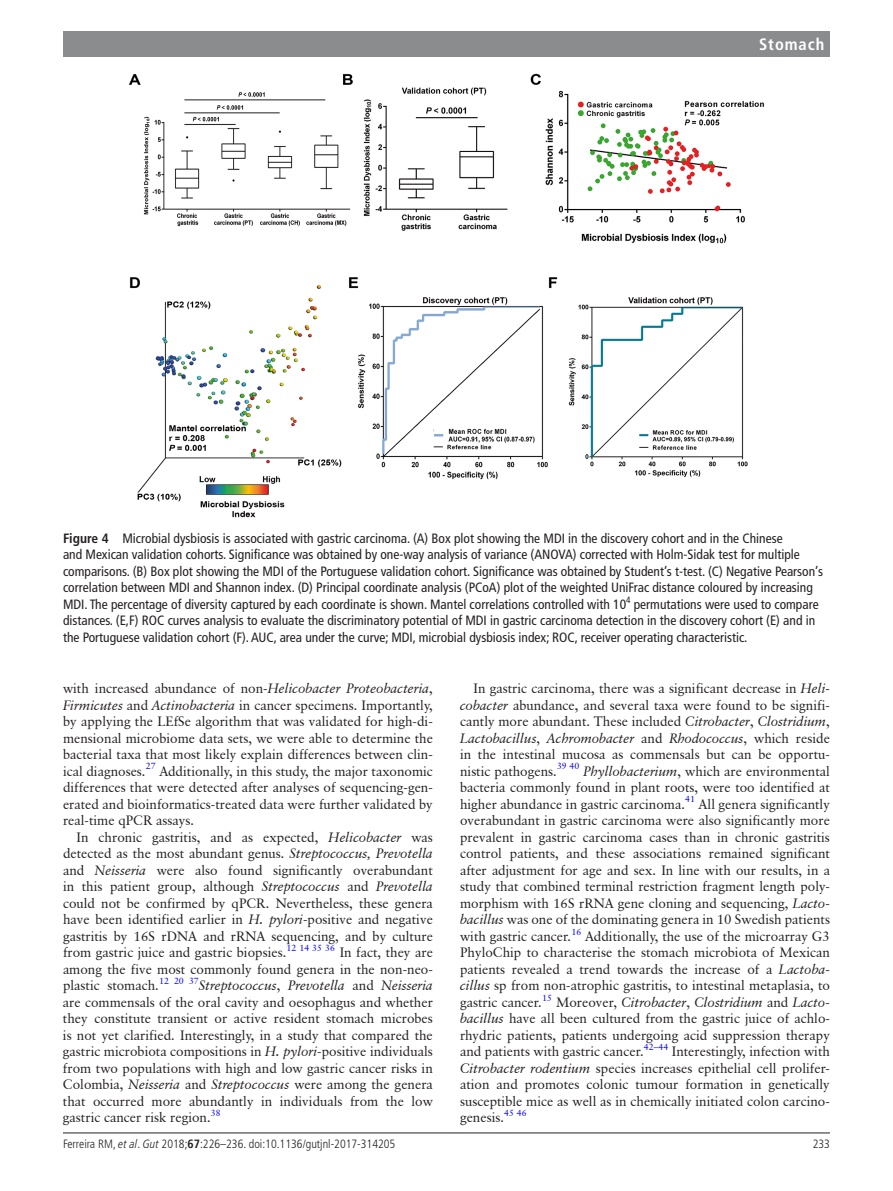
<style>
.page{position:relative;width:893px;height:1191px;background:#fff}
.page>*{position:absolute;margin:0;border:0;box-sizing:border-box;transform-origin:0 0}
.t1{font:700 condensed 16.5px "Frutiger LT Pro";color:#fff}
.t2{font:13.5px/16.5px "Classical Garamond BT";color:#231f20;text-align:justify}
.t3{font:condensed 13.5px/16.5px "Frutiger LT Pro";color:#231f20}
.t4{font:300 condensed 12px "Frutiger LT Pro";color:#231f20}
.s1{font-weight:700}
.s2{font-style:italic}
</style>
<div class="page">
<hr style="left:63px;top:1132px;width:767px;height:1px;background:#231f20">
<img style="left:128px;top:73px;width:636px;height:445px">
<div style="left:63px;top:31px;width:767px;height:25px;background:#8a8c8e"></div>
<p class="t1" style="left:759px;top:34px;width:67px">Stomach</p>
<p class="t3" style="left:63px;top:530px;width:761px"><span class="s1">Figure 4</span> Microbial dysbiosis is associated with gastric carcinoma. (A) Box plot showing the MDI in the discovery cohort and in the Chinese<br>and Mexican validation cohorts. Significance was obtained by one-way analysis of variance (ANOVA) corrected with Holm-Sidak test for multiple comparisons. (B) Box plot showing the MDI of the Portuguese validation cohort. Significance was obtained by Student’s t-test. (C) Negative Pearson’s correlation between MDI and Shannon index. (D) Principal coordinate analysis (PCoA) plot of the weighted UniFrac distance coloured by increasing MDI. The percentage of diversity captured by each coordinate is shown. Mantel correlations controlled with 10<sup>4</sup> permutations were used to compare distances. (E,F) ROC curves analysis to evaluate the discriminatory potential of MDI in gastric carcinoma detection in the discovery cohort (E) and in the Portuguese validation cohort (F). AUC, area under the curve; MDI, microbial dysbiosis index; ROC, receiver operating characteristic.</p>
<p class="t2" style="left:63px;top:680px;width:371px">with increased abundance of non-<span class="s2">Helicobacter Proteobacteria</span>, <span class="s2">Firmicutes</span> and <span class="s2">Actinobacteria</span> in cancer specimens. Importantly, by applying the LEfSe algorithm that was validated for high-di&shy;mensional microbiome data sets, we were able to determine the bacterial taxa that most likely explain differences between clin&shy;ical diagnoses.<sup>27</sup> Additionally, in this study, the major taxonomic differences that were detected after analyses of sequencing-gen&shy;erated and bioinformatics-treated data were further validated by real-time qPCR assays.</p>
<p class="t2" style="left:63px;top:828px;width:371px;text-indent:14px">In chronic gastritis, and as expected, <span class="s2">Helicobacter</span> was detected as the most abundant genus. <span class="s2">Streptococcus, Prevotella </span>and <span class="s2">Neisseria</span> were also found significantly overabundant in this patient group, although <span class="s2">Streptococcus</span> and <span class="s2">Prevotella </span>could not be confirmed by qPCR. Nevertheless, these genera have been identified earlier in <span class="s2">H. pylori</span>-positive and negative gastritis by 16S rDNA and rRNA sequencing, and by culture from gastric juice and gastric biopsies.<sup>12</sup> <sup>14</sup> <sup>35</sup> <sup>36</sup> In fact, they are among the five most commonly found genera in the non-neo&shy;plastic stomach.<sup>12</sup> <sup>20</sup> <sup>37</sup><span class="s2">Streptococcus</span>, <span class="s2">Prevotella</span> and <span class="s2">Neisseria </span>are commensals of the oral cavity and oesophagus and whether they constitute transient or active resident stomach microbes is not yet clarified. Interestingly, in a study that compared the gastric microbiota compositions in <span class="s2">H. pylori</span>-positive individuals from two populations with high and low gastric cancer risks in Colombia, <span class="s2">Neisseria</span> and <span class="s2">Streptococcus</span> were among the genera that occurred more abundantly in individuals from the low gastric cancer risk region.<sup>38</sup></p>
<p class="t2" style="left:460px;top:680px;width:371px;text-indent:14px">In gastric carcinoma, there was a significant decrease in <span class="s2">Heli&shy;cobacter</span> abundance, and several taxa were found to be signifi&shy;cantly more abundant. These included <span class="s2">Citrobacter</span>, <span class="s2">Clostridium</span>, <span class="s2">Lactobacillus</span>, <span class="s2">Achromobacter</span> and <span class="s2">Rhodococcus</span>, which reside in the intestinal mucosa as commensals but can be opportu&shy;nistic pathogens.<sup>39</sup> <sup>40</sup> <span class="s2">Phyllobacterium</span>, which are environmental bacteria commonly found in plant roots, were too identified at higher abundance in gastric carcinoma.<sup>41</sup> All genera significantly overabundant in gastric carcinoma were also significantly more prevalent in gastric carcinoma cases than in chronic gastritis control patients, and these associations remained significant after adjustment for age and sex. In line with our results, in a study that combined terminal restriction fragment length poly&shy;morphism with 16S rRNA gene cloning and sequencing, <span class="s2">Lacto&shy;bacillus</span> was one of the dominating genera in 10 Swedish patients with gastric cancer.<sup>16</sup> Additionally, the use of the microarray G3<br>PhyloChip to characterise the stomach microbiota of Mexican patients revealed a trend towards the increase of a <span class="s2">Lactoba&shy;cillus</span> sp from non-atrophic gastritis, to intestinal metaplasia, to gastric cancer.<sup>15</sup> Moreover, <span class="s2">Citrobacter</span>, <span class="s2">Clostridium</span> and <span class="s2">Lacto&shy;bacillus</span> have all been cultured from the gastric juice of achlo&shy;rhydric patients, patients undergoing acid suppression therapy and patients with gastric cancer.<sup>42–44</sup> Interestingly, infection with <span class="s2">Citrobacter rodentium</span> species increases epithelial cell prolifer&shy;ation and promotes colonic tumour formation in genetically susceptible mice as well as in chemically initiated colon carcino&shy;genesis.<sup>45</sup> <sup>46</sup></p>
<p class="t4" style="left:63px;top:1136px;width:334px">Ferreira RM, <span class="s2">et al</span>. <span class="s2">Gut</span> 2018;<span class="s1">67</span>:226–236. doi:10.1136/gutjnl-2017-314205</p>
<p class="t4" style="left:813px;top:1136px;width:19px">233</p>
</div>
